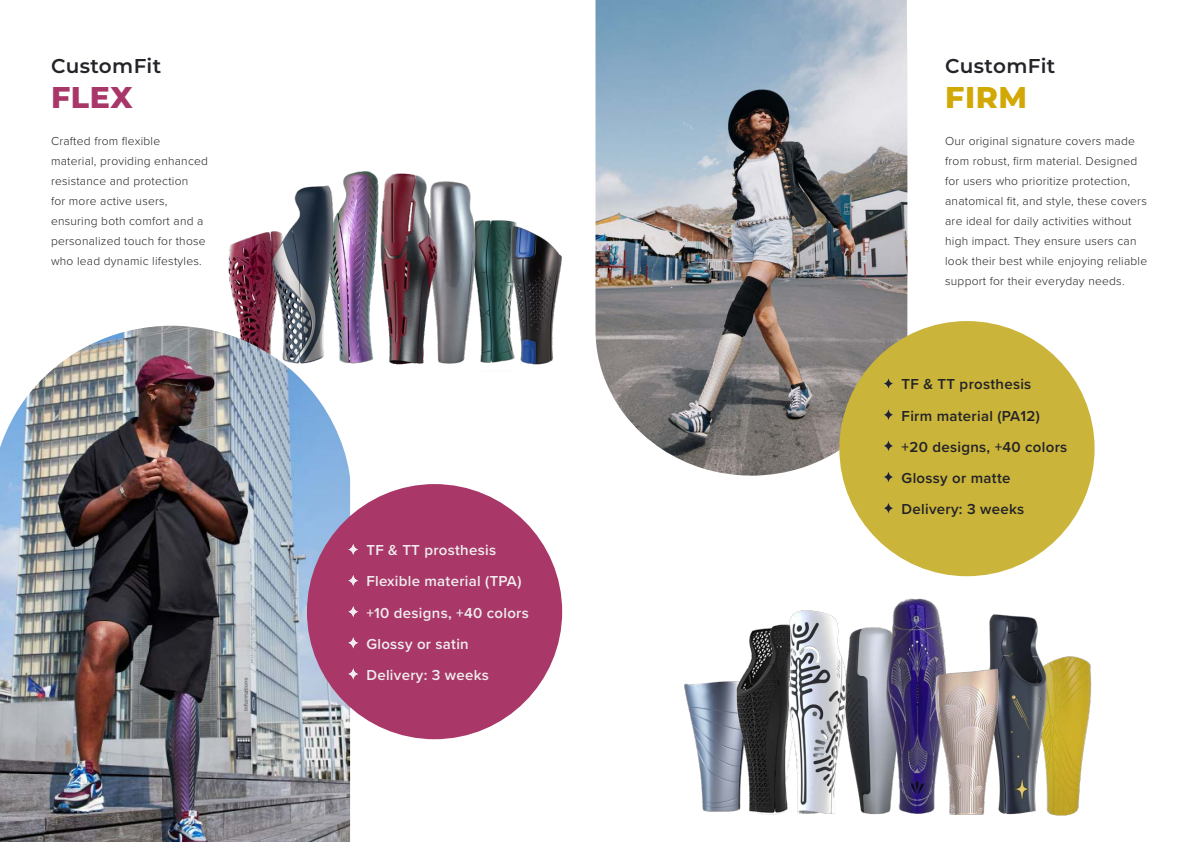
<style>
.page{position:relative;width:1191px;height:842px;background:#fff}
.page>*{position:absolute;margin:0;border:0;box-sizing:border-box;transform-origin:0 0}
.t1{font:800 30px "Montserrat";color:#a93668}
.t2{font:800 30px "Montserrat";color:#d2a804}
.t3{font:600 20px "Montserrat";letter-spacing:.02em;color:#232328}
.t4{font:600 15px/31.1px "Proxima Nova";letter-spacing:.02em;color:#efedef}
.t5{font:600 15px/31.1px "Proxima Nova";letter-spacing:.02em;color:#222228}
.t6{font:300 12px/20px "Proxima Nova";letter-spacing:.02em;color:#232328}
</style>
<div class="page">
<img style="left:228px;top:171px;width:334px;height:194px">
<img style="left:0;top:326px;width:350px;height:516px">
<div style="left:307px;top:484px;width:255px;height:255px;background:#a93768;border-radius:50%"></div>
<img style="left:684px;top:598px;width:408px;height:218px">
<img style="left:595px;top:0;width:312px;height:476px">
<div style="left:839px;top:321px;width:255px;height:255px;background:#cab439;border-radius:50%"></div>
<svg style="left:348px;top:544px;width:10px;height:11px"></svg>
<svg style="left:348px;top:575px;width:10px;height:11px"></svg>
<svg style="left:348px;top:606px;width:10px;height:11px"></svg>
<svg style="left:348px;top:637px;width:10px;height:12px"></svg>
<svg style="left:348px;top:668px;width:10px;height:12px"></svg>
<svg style="left:883px;top:378px;width:10px;height:11px"></svg>
<svg style="left:883px;top:409px;width:10px;height:11px"></svg>
<svg style="left:883px;top:440px;width:10px;height:11px"></svg>
<svg style="left:884px;top:471px;width:9px;height:12px"></svg>
<svg style="left:883px;top:502px;width:10px;height:12px"></svg>
<h2 class="t3" style="left:51px;top:52px;width:112px">CustomFit</h2>
<h1 class="t1" style="left:51px;top:76px;width:83px">FLEX</h1>
<p class="t6" style="left:51px;top:130px;width:158px">Crafted from flexible material, providing enhanced resistance and protection<br>for more active users, ensuring both comfort and a personalized touch for those who lead dynamic lifestyles.</p>
<p class="t4" style="left:366px;top:534px;width:164px">TF &amp; TT prosthesis<br>Flexible material (TPA) +10 designs, +40 colors<br>Glossy or satin<br>Delivery: 3 weeks</p>
<h2 class="t3" style="left:945px;top:52px;width:112px">CustomFit</h2>
<h1 class="t2" style="left:945px;top:76px;width:84px">FIRM</h1>
<p class="t6" style="left:945px;top:130px;width:204px">Our original signature covers made from robust, firm material. Designed for users who prioritize protection, anatomical fit, and style, these covers are ideal for daily activities without high impact. They ensure users can look their best while enjoying reliable support for their everyday needs.</p>
<p class="t5" style="left:901px;top:368px;width:167px">TF &amp; TT prosthesis<br>Firm material (PA12) +20 designs, +40 colors<br>Glossy or matte<br>Delivery: 3 weeks</p>
</div>
